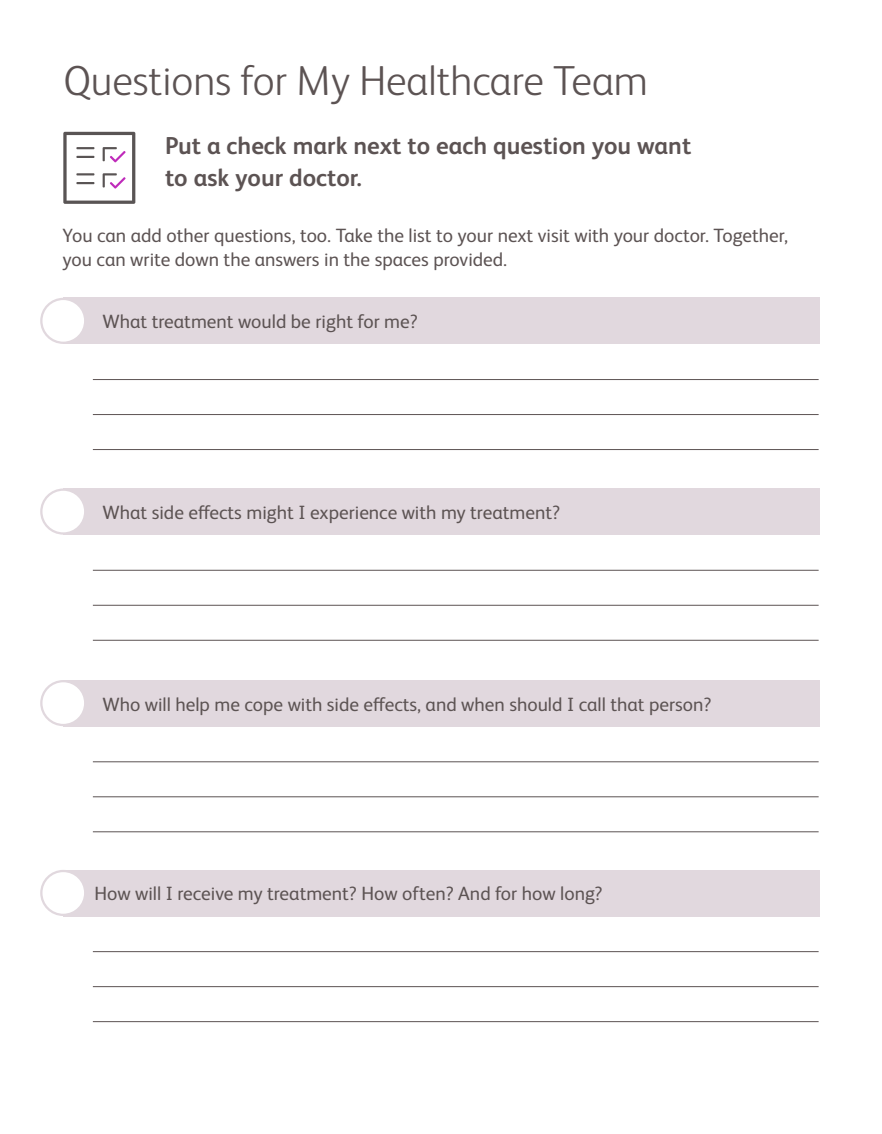
<style>
.page{position:relative;width:882px;height:1134px;background:#fff}
.page>*{position:absolute;margin:0;border:0;box-sizing:border-box;transform-origin:0 0}
.t1{font:300 42px "BMS Humanity";color:#5c5353}
.t2{font:700 24.5px/31.5px "BMS Humanity";color:#5c5353}
.t3{font:19.25px/24.5px "BMS Humanity";color:#5c5353}
</style>
<div class="page">
<div style="left:63px;top:298px;width:756px;height:46px;background:#e1d8de"></div>
<div style="left:63px;top:488px;width:756px;height:47px;background:#e1d8de"></div>
<div style="left:63px;top:680px;width:756px;height:46px;background:#e1d8de"></div>
<div style="left:63px;top:870px;width:756px;height:46px;background:#e1d8de"></div>
<div style="left:41px;top:299px;width:44px;height:44px;background:#fff;border-radius:50%"></div>
<div style="left:40px;top:298px;width:46px;height:46px;border:2px solid #e1d8de;border-radius:50%"></div>
<div style="left:41px;top:490px;width:44px;height:44px;background:#fff;border-radius:50%"></div>
<div style="left:40px;top:488px;width:46px;height:47px;border:2px solid #e1d8de;border-radius:50%"></div>
<div style="left:41px;top:681px;width:44px;height:44px;background:#fff;border-radius:50%"></div>
<div style="left:40px;top:680px;width:46px;height:46px;border:2px solid #e1d8de;border-radius:50%"></div>
<div style="left:41px;top:871px;width:44px;height:44px;background:#fff;border-radius:50%"></div>
<div style="left:40px;top:870px;width:46px;height:46px;border:2px solid #e1d8de;border-radius:50%"></div>
<hr style="left:93px;top:379px;width:726px;height:1px;background:#5c5353">
<hr style="left:93px;top:570px;width:726px;height:1px;background:#5c5353">
<hr style="left:93px;top:761px;width:726px;height:1px;background:#5c5353">
<hr style="left:93px;top:951px;width:726px;height:1px;background:#5c5353">
<hr style="left:93px;top:414px;width:726px;height:1px;background:#5c5353">
<hr style="left:93px;top:605px;width:726px;height:1px;background:#5c5353">
<hr style="left:93px;top:796px;width:726px;height:1px;background:#5c5353">
<hr style="left:93px;top:986px;width:726px;height:1px;background:#5c5353">
<hr style="left:93px;top:449px;width:726px;height:1px;background:#5c5353">
<hr style="left:93px;top:640px;width:726px;height:1px;background:#5c5353">
<hr style="left:93px;top:831px;width:726px;height:1px;background:#5c5353">
<hr style="left:93px;top:1021px;width:726px;height:1px;background:#5c5353">
<svg style="left:63px;top:132px;width:72px;height:72px"></svg>
<h1 class="t1" style="left:63px;top:52px;width:586px">Questions for My Healthcare Team</h1>
<p class="t2" style="left:165px;top:129px;width:528px">Put a check mark next to each question you want to ask your doctor.</p>
<p class="t3" style="left:63px;top:222px;width:727px">You can add other questions, too. Take the list to your next visit with your doctor. Together, you can write down the answers in the spaces provided.</p>
<p class="t3" style="left:102px;top:308px;width:317px">What treatment would be right for me?</p>
<p class="t3" style="left:102px;top:499px;width:459px">What side effects might I experience with my treatment?</p>
<p class="t3" style="left:102px;top:690px;width:611px">Who will help me cope with side effects, and when should I call that person?</p>
<p class="t3" style="left:95px;top:880px;width:509px">How will I receive my treatment? How often? And for how long?</p>
</div>
